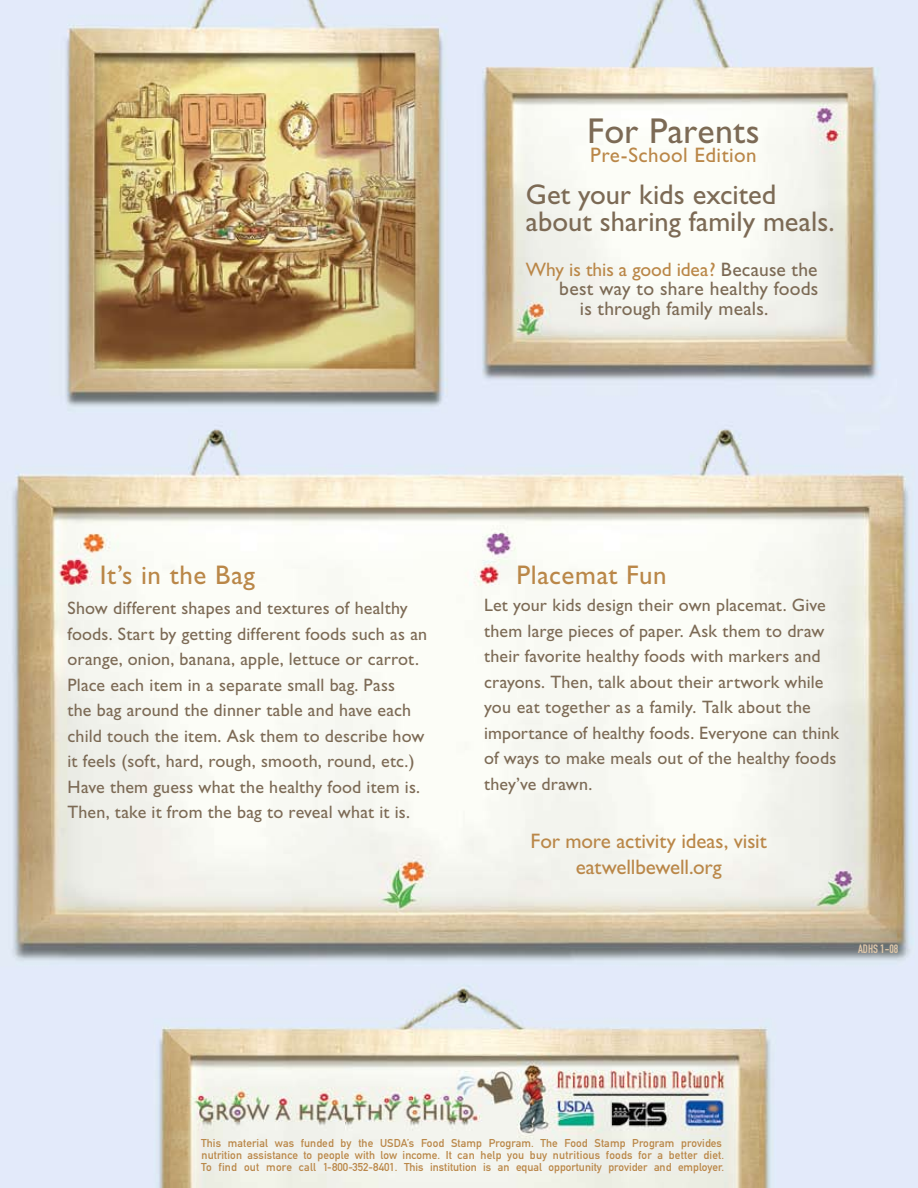
<style>
.page{position:relative;width:918px;height:1188px;background:#fff}
.page>*{position:absolute;margin:0;border:0;box-sizing:border-box;transform-origin:0 0}
.t1{font:36px "Gill Sans";letter-spacing:.005em;color:#7c6a55}
.t2{font:28.5px/27px "Gill Sans";color:#7c6a55}
.t3{font:27px "Gill Sans";letter-spacing:.02em;color:#ba8748}
.t4{font:21px/25.5px "Gill Sans";letter-spacing:-.005em;color:#ba8748;text-align:center}
.t5{font:21px "Gill Sans";letter-spacing:.02em;color:#ba8748}
.t6{font:19.5px "Gill Sans";letter-spacing:.01em;color:#7c6a55}
.t7{font:19.5px "Gill Sans";color:#ba8748}
.t8{font:18px/25.5px "Gill Sans";letter-spacing:.01em;color:#7c6a55}
.t9{font:12px "DIN Engschrift";color:#e0c8aa}
.t10{font:11.25px/12px "DIN Mittelschrift";letter-spacing:.005em;color:#ba8748}
.s1{color:#7c6a55}
</style>
<div class="page">
<img style="left:0;top:0;width:918px;height:1188px">
<h1 class="t1" style="left:587px;top:110px;width:174px">For Parents</h1>
<p class="t5" style="left:590px;top:143px;width:168px">Pre-School Edition</p>
<h2 class="t2" style="left:526px;top:181px;width:310px">Get your kids excited about sharing family meals.</h2>
<p class="t7" style="left:526px;top:258px;width:293px">Why is this a good idea? <span class="s1">Because the</span></p>
<p class="t6" style="left:559px;top:277px;width:261px">best way to share healthy foods</p>
<p class="t6" style="left:580px;top:297px;width:190px">is through family meals.</p>
<h3 class="t3" style="left:100px;top:560px;width:157px">It’s in the Bag</h3>
<p class="t8" style="left:68px;top:596px;width:361px">Show different shapes and textures of healthy foods. Start by getting different foods such as an orange, onion, banana, apple, lettuce or carrot.<br>Place each item in a separate small bag. Pass<br>the bag around the dinner table and have each child touch the item. Ask them to describe how it feels (soft, hard, rough, smooth, round, etc.)<br>Have them guess what the healthy food item is.<br>Then, take it from the bag to reveal what it is.</p>
<h3 class="t3" style="left:516px;top:560px;width:152px">Placemat Fun</h3>
<p class="t8" style="left:484px;top:593px;width:356px">Let your kids design their own placemat. Give them large pieces of paper. Ask them to draw their favorite healthy foods with markers and crayons. Then, talk about their artwork while you eat together as a family. Talk about the importance of healthy foods. Everyone can think of ways to make meals out of the healthy foods they’ve drawn.</p>
<p class="t4" style="left:531px;top:829px;width:238px">For more activity ideas, visit eatwellbewell.org</p>
<p class="t9" style="left:858px;top:941px;width:42px">adhs 1-08</p>
<p class="t10" style="left:201px;top:1137px;width:524px">This material was funded by the USDA’s Food Stamp Program. The Food Stamp Program provides nutrition assistance to people with low income. It can help you buy nutritious foods for a better diet.<br>To find out more call 1-800-352-8401. This institution is an equal opportunity provider and employer.</p>
</div>
